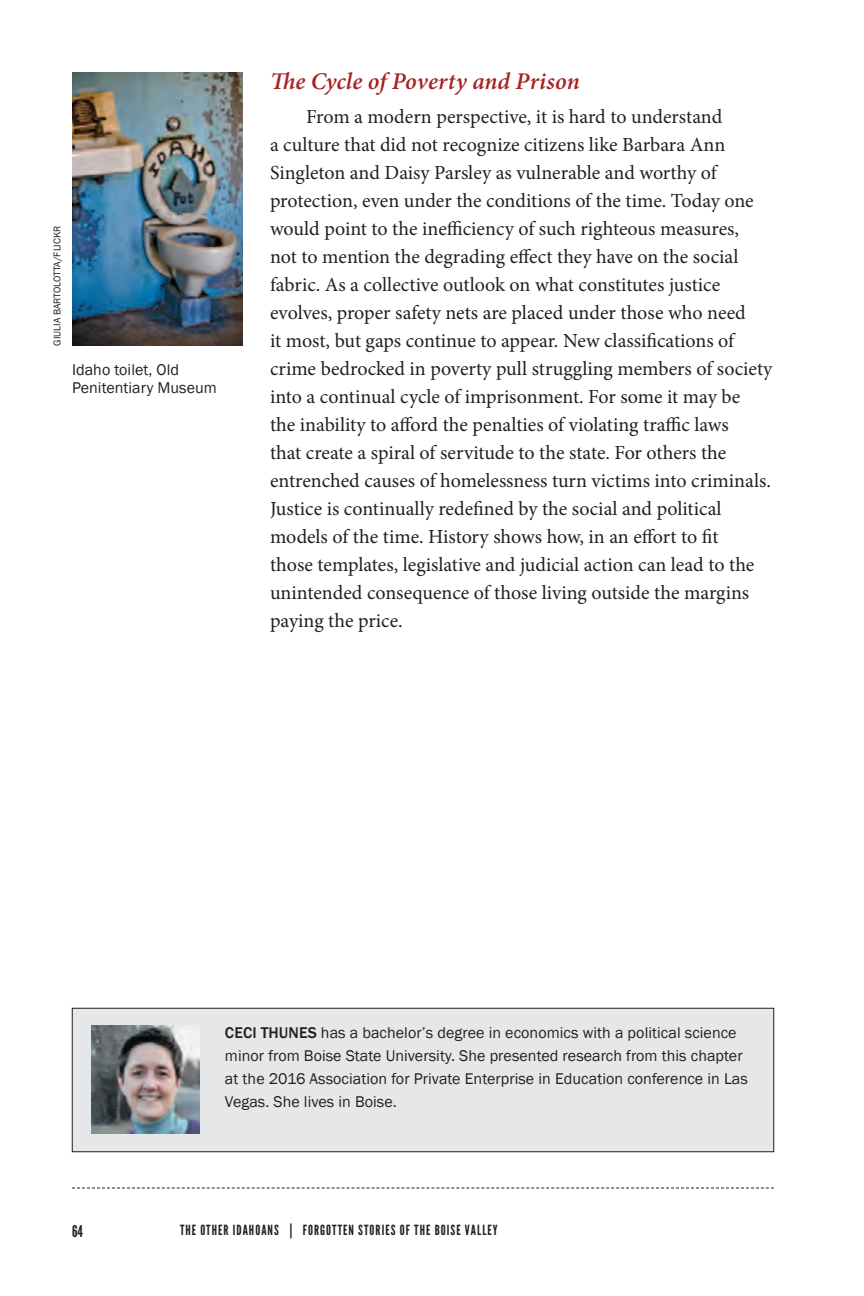
<style>
.page{position:relative;width:864px;height:1296px;background:#fff}
.page>*{position:absolute;margin:0;border:0;box-sizing:border-box;transform-origin:0 0}
.Subhead{font:italic 600 24px "Minion Pro";letter-spacing:.005em;color:#a72322}
.Body_Text{font:20px/28px "Minion Pro";color:#231f20}
.Bio{font:16px/23px "Franklin Gothic";letter-spacing:.005em;color:#231f20}
.Caption_-_L{font:16px/18px "Franklin Gothic";letter-spacing:.005em;color:#231f20}
.t1{font:16px "League Gothic";color:#231f20}
.t2{font:14px "League Gothic";letter-spacing:.075em;color:#231f20}
.Photo_Credit___Backm{font:10px "Franklin Gothic";letter-spacing:.005em;color:#231f20}
.s1{font-weight:500}
</style>
<div class="page">
<svg style="left:72px;top:1188px;width:702px;height:1px"></svg>
<div style="left:72px;top:1008px;width:702px;height:144px;background:#e6e7e9"></div>
<div style="left:72px;top:1008px;width:702px;height:144px;border:1px solid #231f20"></div>
<img style="left:92px;top:1025px;width:108px;height:108px">
<hr style="left:863px;top:0;width:1px;height:234px;background:#a72322">
<img style="left:72px;top:72px;width:171px;height:274px">
<p class="Photo_Credit___Backm" style="left:51px;top:346px;width:122px;rotate:-90deg">GIULIA BARTOLOTTA/FLICKR</p>
<p class="Caption_-_L" style="left:72px;top:361px;width:146px">Idaho toilet, Old<br>Penitentiary Museum</p>
<p class="Subhead" style="left:270px;top:65px;width:311px">The Cycle of Poverty and Prison</p>
<p class="Body_Text" style="left:270px;top:103px;width:504px;text-indent:36px">From a modern perspective, it is hard to understand<br>a culture that did not recognize citizens like Barbara Ann Singleton and Daisy Parsley as vulnerable and worthy of protection, even under the conditions of the time. Today one would point to the inefficiency of such righteous measures,<br>not to mention the degrading effect they have on the social fabric. As a collective outlook on what constitutes justice evolves, proper safety nets are placed under those who need<br>it most, but gaps continue to appear. New classifications of crime bedrocked in poverty pull struggling members of society into a continual cycle of imprisonment. For some it may be<br>the inability to afford the penalties of violating traffic laws<br>that create a spiral of servitude to the state. For others the entrenched causes of homelessness turn victims into criminals.<br>Justice is continually redefined by the social and political models of the time. History shows how, in an effort to fit<br>those templates, legislative and judicial action can lead to the unintended consequence of those living outside the margins paying the price.</p>
<p class="Bio" style="left:225px;top:1021px;width:524px"><span class="s1">CECI THUNES</span> has a bachelor’s degree in economics with a political science minor from Boise State University. She presented research from this chapter at the 2016 Association for Private Enterprise in Education conference in Las Vegas. She lives in Boise.</p>
<p class="t1" style="left:72px;top:1221px;width:12px">64</p>
<p class="t2" style="left:180px;top:1222px;width:319px">THE OTHER IDAHOANS | FORGOTTEN STORIES OF THE BOISE VALLEY</p>
</div>
